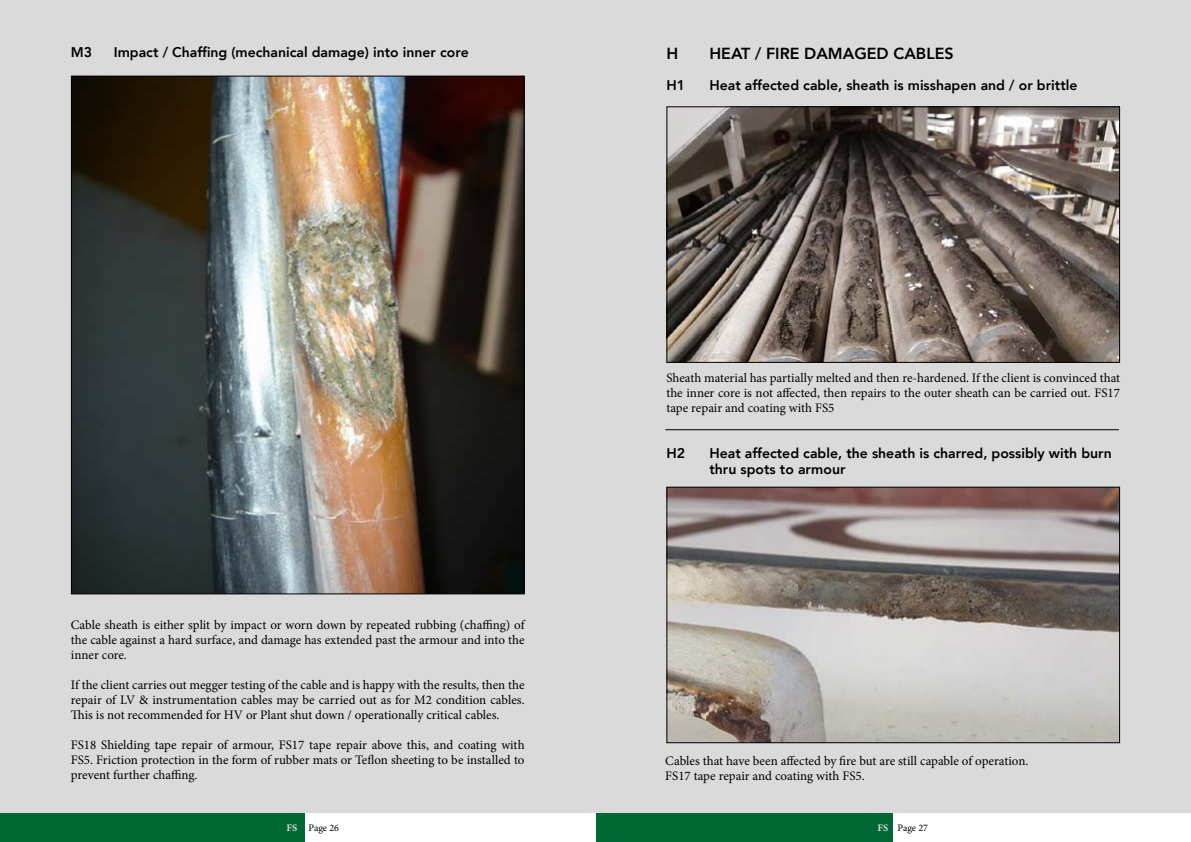
<style>
.page{position:relative;width:1191px;height:842px;background:#fff}
.page>*{position:absolute;margin:0;border:0;box-sizing:border-box;transform-origin:0 0}
.t1{font:800 16px "Avenir";color:#000}
.t2{font:800 14px/16px "Avenir";color:#000}
.t3{font:13px/15px "Minion Pro";color:#000;text-align:justify}
.t4{font:10px "Minion Pro";letter-spacing:-.005em;color:#000}
.s1{font-family:"Minion Pro Bold Capt";color:#dadada}
</style>
<div class="page">
<div style="left:0;top:0;width:595px;height:814px;background:#dadada"></div>
<div style="left:595px;top:0;width:596px;height:814px;background:#dadada"></div>
<div style="left:595px;top:814px;width:298px;height:28px;background:#006832"></div>
<div style="left:0;top:814px;width:305px;height:28px;background:#006832"></div>
<img style="left:73px;top:78px;width:449px;height:514px">
<img style="left:668px;top:108px;width:450px;height:253px">
<div style="left:666px;top:106px;width:454px;height:257px;border:1px solid #000"></div>
<img style="left:668px;top:489px;width:450px;height:252px">
<div style="left:666px;top:487px;width:454px;height:256px;border:1px solid #000"></div>
<hr style="left:665px;top:429px;width:454px;height:1px;background:#000">
<p class="t2" style="left:71px;top:44px;width:23px">M3</p>
<p class="t2" style="left:114px;top:44px;width:356px">Impact / Chaffing (mechanical damage) into inner core</p>
<p class="t3" style="left:71px;top:617px;width:455px">Cable sheath is either split by impact or worn down by repeated rubbing (chaffing) of the cable against a hard surface, and damage has extended past the armour and into the inner core.</p>
<p class="t3" style="left:71px;top:677px;width:455px">If the client carries out megger testing of the cable and is happy with the results, then the repair of LV &amp; instrumentation cables may be carried out as for M2 condition cables.<br>This is not recommended for HV or Plant shut down / operationally critical cables.</p>
<p class="t3" style="left:71px;top:737px;width:455px">FS18 Shielding tape repair of armour, FS17 tape repair above this, and coating with FS5. Friction protection in the form of rubber mats or Teflon sheeting to be installed to prevent further chaffing.</p>
<p class="t1" style="left:666px;top:41px;width:13px">H</p>
<p class="t1" style="left:709px;top:41px;width:246px">HEAT / FIRE DAMAGED CABLES</p>
<p class="t2" style="left:666px;top:77px;width:20px">H1</p>
<p class="t2" style="left:709px;top:77px;width:369px">Heat affected cable, sheath is misshapen and / or brittle</p>
<p class="t3" style="left:666px;top:370px;width:455px">Sheath material has partially melted and then re-hardened. If the client is convinced that the inner core is not affected, then repairs to the outer sheath can be carried out. FS17 tape repair and coating with FS5</p>
<p class="t2" style="left:666px;top:445px;width:20px">H2</p>
<p class="t2" style="left:709px;top:445px;width:404px">Heat affected cable, the sheath is charred, possibly with burn thru spots to armour</p>
<p class="t3" style="left:665px;top:753px;width:365px">Cables that have been affected by fire but are still capable of operation.<br>FS17 tape repair and coating with FS5.</p>
<p class="t4" style="left:286px;top:821px;width:54px"><span class="s1">FS</span> Page 26</p>
<p class="t4" style="left:877px;top:821px;width:52px"><span class="s1">FS</span> Page 27</p>
</div>
